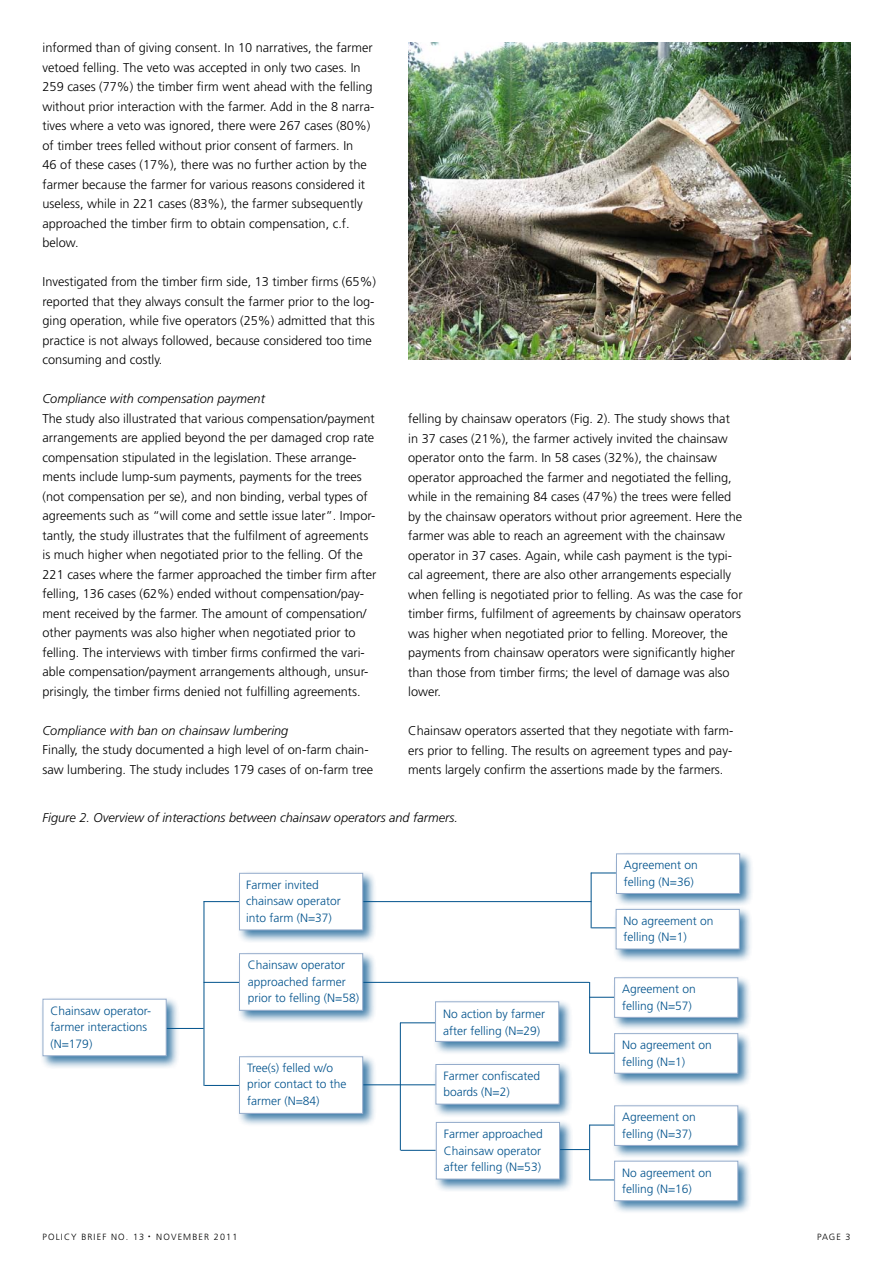
<style>
.page{position:relative;width:893px;height:1263px;background:#fff}
.page>*{position:absolute;margin:0;border:0;box-sizing:border-box;transform-origin:0 0}
.Foto{font:300 18px "Frutiger LT Std";color:#000}
.Brødtekst{font:300 12.75px/19.5px "Frutiger LT Std";color:#000}
.Brødtekst-2{font:italic 300 12.75px "Frutiger LT Std";color:#000}
.Billedtekst{font:italic 300 12.75px "Frutiger LT Std";color:#000}
.Brødtekst-3{font:300 12px/16.5px "Frutiger LT Std";color:#00528c}
.Foto-2{font:300 9px "Frutiger LT Std";letter-spacing:.125em;color:#000}
.Plurel_-_Paginering{font:300 9px "Frutiger LT Std";color:#000}
</style>
<div class="page">
<hr style="left:204px;top:901px;width:387px;height:1px;background:#00528c">
<hr style="left:204px;top:982px;width:385px;height:1px;background:#00528c">
<svg style="left:590px;top:1179px;width:22px;height:1px"></svg>
<svg style="left:590px;top:1053px;width:22px;height:1px"></svg>
<hr style="left:589px;top:1125px;width:1px;height:55px;background:#00528c">
<hr style="left:589px;top:982px;width:1px;height:71px;background:#00528c">
<svg style="left:573px;top:1149px;width:16px;height:1px"></svg>
<svg style="left:589px;top:1125px;width:23px;height:1px"></svg>
<svg style="left:589px;top:997px;width:23px;height:1px"></svg>
<hr style="left:204px;top:1085px;width:35px;height:1px;background:#00528c">
<hr style="left:204px;top:901px;width:1px;height:185px;background:#00528c">
<hr style="left:166px;top:1028px;width:38px;height:1px;background:#00528c">
<hr style="left:401px;top:1150px;width:35px;height:1px;background:#00528c">
<hr style="left:400px;top:1023px;width:1px;height:127px;background:#00528c">
<hr style="left:363px;top:1084px;width:37px;height:1px;background:#00528c">
<hr style="left:400px;top:1022px;width:36px;height:1px;background:#00528c">
<hr style="left:400px;top:1084px;width:36px;height:1px;background:#00528c">
<svg style="left:592px;top:927px;width:21px;height:1px"></svg>
<hr style="left:591px;top:872px;width:1px;height:56px;background:#00528c">
<svg style="left:591px;top:872px;width:23px;height:1px"></svg>
<img style="left:408px;top:43px;width:442px;height:317px">
<div style="left:40px;top:996px;width:140px;height:73px;background:#00528c;opacity:.75"></div>
<div style="left:43px;top:999px;width:123px;height:57px;background:#fff;border:1px solid #96adcc"></div>
<div style="left:237px;top:870px;width:140px;height:73px;background:#00528c;opacity:.75"></div>
<div style="left:239px;top:873px;width:124px;height:57px;background:#fff;border:1px solid #96adcc"></div>
<div style="left:433px;top:999px;width:140px;height:56px;background:#00528c;opacity:.75"></div>
<div style="left:435px;top:1001px;width:124px;height:40px;background:#fff;border:1px solid #96adcc"></div>
<div style="left:237px;top:950px;width:140px;height:73px;background:#00528c;opacity:.75"></div>
<div style="left:239px;top:953px;width:124px;height:57px;background:#fff;border:1px solid #96adcc"></div>
<div style="left:433px;top:1061px;width:140px;height:56px;background:#00528c;opacity:.75"></div>
<div style="left:436px;top:1064px;width:123px;height:40px;background:#fff;border:1px solid #96adcc"></div>
<div style="left:237px;top:1053px;width:140px;height:73px;background:#00528c;opacity:.75"></div>
<div style="left:239px;top:1056px;width:124px;height:57px;background:#fff;border:1px solid #96adcc"></div>
<div style="left:433px;top:1119px;width:140px;height:73px;background:#00528c;opacity:.75"></div>
<div style="left:436px;top:1122px;width:124px;height:57px;background:#fff;border:1px solid #96adcc"></div>
<div style="left:612px;top:1158px;width:140px;height:56px;background:#00528c;opacity:.75"></div>
<div style="left:614px;top:1161px;width:124px;height:40px;background:#fff;border:1px solid #96adcc"></div>
<div style="left:612px;top:1030px;width:140px;height:56px;background:#00528c;opacity:.75"></div>
<div style="left:614px;top:1033px;width:124px;height:40px;background:#fff;border:1px solid #96adcc"></div>
<div style="left:613px;top:906px;width:140px;height:56px;background:#00528c;opacity:.75"></div>
<div style="left:616px;top:909px;width:123px;height:40px;background:#fff;border:1px solid #96adcc"></div>
<div style="left:612px;top:1103px;width:140px;height:56px;background:#00528c;opacity:.75"></div>
<div style="left:614px;top:1105px;width:124px;height:40px;background:#fff;border:1px solid #96adcc"></div>
<div style="left:612px;top:974px;width:140px;height:57px;background:#00528c;opacity:.75"></div>
<div style="left:614px;top:977px;width:124px;height:40px;background:#fff;border:1px solid #96adcc"></div>
<div style="left:614px;top:851px;width:139px;height:56px;background:#00528c;opacity:.75"></div>
<div style="left:616px;top:854px;width:124px;height:40px;background:#fff;border:1px solid #96adcc"></div>
<p class="Brødtekst" style="left:43px;top:38px;width:333px">informed than of giving consent. In 10 narratives, the farmer vetoed felling. The veto was accepted in only two cases. In 259 cases (77%) the timber firm went ahead with the felling without prior interaction with the farmer. Add in the 8 narra&shy;tives where a veto was ignored, there were 267 cases (80%) of timber trees felled without prior consent of farmers. In<br>46 of these cases (17%), there was no further action by the farmer because the farmer for various reasons considered it useless, while in 221 cases (83%), the farmer subsequently approached the timber firm to obtain compensation, c.f. below.</p>
<p class="Brødtekst" style="left:43px;top:272px;width:335px">Investigated from the timber firm side, 13 timber firms (65%) reported that they always consult the farmer prior to the log&shy;ging operation, while five operators (25%) admitted that this practice is not always followed, because considered too time consuming and costly.</p>
<p class="Brødtekst-2" style="left:43px;top:391px;width:224px">Compliance with compensation payment</p>
<p class="Brødtekst" style="left:43px;top:409px;width:335px">The study also illustrated that various compensation/payment arrangements are applied beyond the per damaged crop rate compensation stipulated in the legislation. These arrange&shy;ments include lump-sum payments, payments for the trees (not compensation per se), and non binding, verbal types of agreements such as “will come and settle issue later”. Impor&shy;tantly, the study illustrates that the fulfilment of agreements is much higher when negotiated prior to the felling. Of the 221 cases where the farmer approached the timber firm after felling, 136 cases (62%) ended without compensation/pay&shy;ment received by the farmer. The amount of compensation/ other payments was also higher when negotiated prior to felling. The interviews with timber firms confirmed the vari&shy;able compensation/payment arrangements although, unsur&shy;prisingly, the timber firms denied not fulfilling agreements.</p>
<p class="Brødtekst-2" style="left:43px;top:723px;width:247px">Compliance with ban on chainsaw lumbering</p>
<p class="Brødtekst" style="left:43px;top:740px;width:332px">Finally, the study documented a high level of on-farm chain&shy;saw lumbering. The study includes 179 cases of on-farm tree</p>
<p class="Billedtekst" style="left:43px;top:811px;width:417px">Figure 2. Overview of interactions between chainsaw operators and farmers.</p>
<p class="Brødtekst" style="left:408px;top:409px;width:336px">felling by chainsaw operators (Fig. 2). The study shows that in 37 cases (21%), the farmer actively invited the chainsaw operator onto the farm. In 58 cases (32%), the chainsaw operator approached the farmer and negotiated the felling, while in the remaining 84 cases (47%) the trees were felled by the chainsaw operators without prior agreement. Here the farmer was able to reach an agreement with the chainsaw operator in 37 cases. Again, while cash payment is the typi&shy;cal agreement, there are also other arrangements especially when felling is negotiated prior to felling. As was the case for timber firms, fulfilment of agreements by chainsaw operators was higher when negotiated prior to felling. Moreover, the payments from chainsaw operators were significantly higher than those from timber firms; the level of damage was also lower.</p>
<p class="Brødtekst" style="left:408px;top:721px;width:327px;text-align:justify">Chainsaw operators asserted that they negotiate with farm&shy;ers prior to felling. The results on agreement types and pay&shy;ments largely confirm the assertions made by the farmers.</p>
<p class="Brødtekst-3" style="left:50px;top:1002px;width:102px">Chainsaw operator-</p>
<p class="Brødtekst-3" style="left:50px;top:1019px;width:98px">farmer interactions (N=179)</p>
<p class="Brødtekst-3" style="left:246px;top:877px;width:74px">Farmer invited</p>
<p class="Brødtekst-3" style="left:246px;top:893px;width:96px">chainsaw operator into farm (N=37)</p>
<p class="Brødtekst-3" style="left:248px;top:957px;width:113px">Chainsaw operator approached farmer prior to felling (N=58)</p>
<p class="Brødtekst-3" style="left:247px;top:1059px;width:101px">Tree(s) felled w/o prior contact to the farmer (N=84)</p>
<p class="Brødtekst-3" style="left:443px;top:1006px;width:103px">No action by farmer after felling (N=29)</p>
<p class="Brødtekst-3" style="left:443px;top:1067px;width:98px">Farmer confiscated boards (N=2)</p>
<p class="Brødtekst-3" style="left:444px;top:1126px;width:101px">Farmer approached</p>
<p class="Brødtekst-3" style="left:444px;top:1142px;width:99px">Chainsaw operator after felling (N=53)</p>
<p class="Brødtekst-3" style="left:624px;top:857px;width:75px">Agreement on felling (N=36)</p>
<p class="Brødtekst-3" style="left:624px;top:913px;width:91px">No agreement on felling (N=1)</p>
<p class="Brødtekst-3" style="left:622px;top:981px;width:75px">Agreement on felling (N=57)</p>
<p class="Brødtekst-3" style="left:622px;top:1037px;width:91px">No agreement on felling (N=1)</p>
<p class="Brødtekst-3" style="left:622px;top:1109px;width:75px">Agreement on felling (N=37)</p>
<p class="Brødtekst-3" style="left:622px;top:1164px;width:91px">No agreement on felling (N=16)</p>
<p class="Foto-2" style="left:43px;top:1232px;width:103px">POLICY BRIEF NO. 13</p>
<p class="Foto-2" style="left:156px;top:1232px;width:83px">NOVEMBER 2011</p>
<p class="Foto" style="left:147px;top:1225px;width:7px">·</p>
<p class="Plurel_-_Paginering" style="left:817px;top:1232px;width:35px">PAGE 3</p>
</div>
